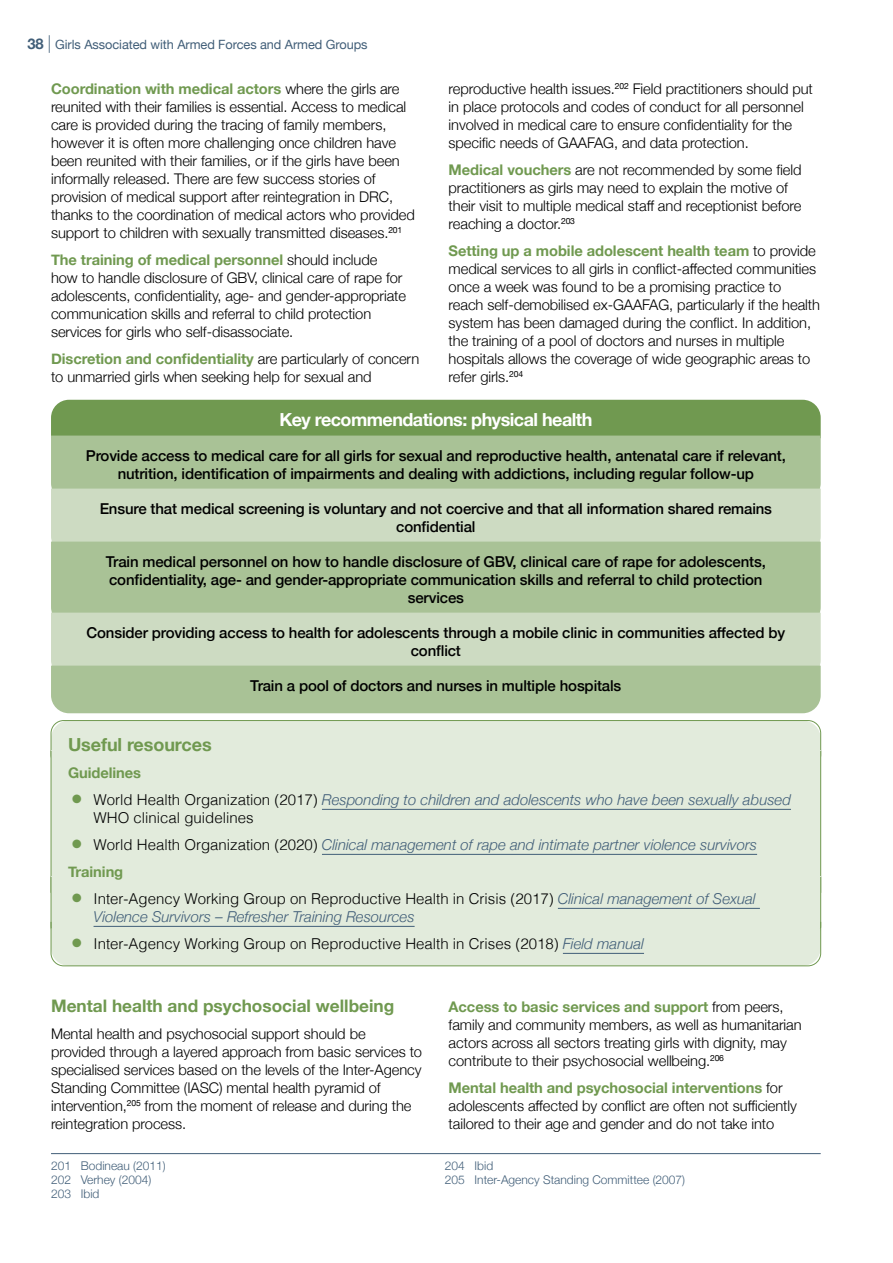
<style>
.page{position:relative;width:893px;height:1263px;background:#fff}
.page>*{position:absolute;margin:0;border:0;box-sizing:border-box;transform-origin:0 0}
.key_recommendations{font:700 18px "Helvetica Neue";letter-spacing:-.03em;color:#fff}
.Oskar_-_body_text{font:700 18px "Helvetica Neue";letter-spacing:-.005em;color:#709950}
.level_2_section_4{font:700 17.25px "Helvetica Neue";color:#709950}
.kety_recommendations{font:500 15px/18px "Helvetica Neue";letter-spacing:-.01em;color:#000;text-align:center}
.t1{font:italic 300 15px/18px "Helvetica Neue";color:#415e78}
.t2{font:300 15px "Helvetica";color:#000}
.Oskar_-_body_text-2{font:300 14.7px/18px "Helvetica Neue";letter-spacing:-.005em;color:#000}
.Oskar_-_body_text-3{font:700 14.7px "Helvetica Neue";letter-spacing:-.005em;color:#709950}
.t3{font:12.75px "Helvetica Neue";letter-spacing:-.005em;color:#415e78}
.t4{font:300 12px "Helvetica Neue";color:#415e78}
.s1{font-weight:700;font-size:14.7px}
.s2{font-weight:300;font-size:17.7px}
.s3{font-weight:700;color:#709950}
.s4{color:#709950}
.s5{font-family:"Helvetica";font-style:normal;color:#000}
.s6{font-family:"Helvetica Neue";font-style:italic;color:#415e78}
</style>
<div class="page">
<div style="left:51px;top:400px;width:770px;height:36px;background:#709950"></div>
<div style="left:51px;top:436px;width:770px;height:53px;background:#a9c296"></div>
<div style="left:51px;top:489px;width:770px;height:53px;background:#cddbc2"></div>
<div style="left:51px;top:542px;width:770px;height:71px;background:#a9c296"></div>
<div style="left:51px;top:613px;width:770px;height:53px;background:#cddbc2"></div>
<div style="left:51px;top:666px;width:770px;height:47px;background:#a9c296"></div>
<div style="left:51px;top:720px;width:770px;height:31px;background:#e2ebdc"></div>
<div style="left:51px;top:720px;width:770px;height:48px;border:1px solid #709950;border-radius:13px"></div>
<div style="left:51px;top:751px;width:770px;height:142px;background:#e2ebdc"></div>
<hr style="left:51px;top:751px;width:1px;height:142px;background:#709950">
<hr style="left:820px;top:751px;width:1px;height:142px;background:#709950">
<hr style="left:322px;top:809px;width:469px;height:1px;background:#415e78">
<hr style="left:322px;top:854px;width:435px;height:1px;background:#415e78">
<div style="left:50px;top:876px;width:772px;height:45px;background:#e2ebdc"></div>
<hr style="left:558px;top:908px;width:202px;height:1px;background:#415e78">
<svg style="left:50px;top:921px;width:772px;height:46px;background:#dee8d8"></svg>
<hr style="left:563px;top:953px;width:81px;height:1px;background:#415e78">
<hr style="left:51px;top:1153px;width:770px;height:1px;background:#415e78">
<p class="t3" style="left:28px;top:35px;width:342px"><span class="s1">38</span> <span class="s2">|</span> Girls Associated with Armed Forces and Armed Groups</p>
<p class="Oskar_-_body_text-2" style="left:51px;top:78px;width:365px"><span class="s3">Coordination with medical actors</span> where the girls are reunited with their families is essential. Access to medical care is provided during the tracing of family members, however it is often more challenging once children have been reunited with their families, or if the girls have been informally released. There are few success stories of provision of medical support after reintegration in DRC, thanks to the coordination of medical actors who provided support to children with sexually transmitted diseases.<sup>201</sup></p>
<p class="Oskar_-_body_text-2" style="left:51px;top:249px;width:357px"><span class="s3">The training of medical personnel</span> should include how to handle disclosure of GBV, clinical care of rape for adolescents, confidentiality, age- and gender-appropriate communication skills and referral to child protection services for girls who self-disassociate.</p>
<p class="Oskar_-_body_text-2" style="left:51px;top:348px;width:370px"><span class="s3">Discretion and confidentiality</span> are particularly of concern to unmarried girls when seeking help for sexual and</p>
<p class="Oskar_-_body_text-2" style="left:449px;top:78px;width:366px">reproductive health issues.<sup>202</sup> Field practitioners should put in place protocols and codes of conduct for all personnel involved in medical care to ensure confidentiality for the specific needs of GAAFAG, and data protection.</p>
<p class="Oskar_-_body_text-2" style="left:449px;top:159px;width:354px"><span class="s3">Medical vouchers</span> are not recommended by some field practitioners as girls may need to explain the motive of their visit to multiple medical staff and receptionist before reaching a doctor.<sup>203</sup></p>
<p class="Oskar_-_body_text-2" style="left:449px;top:240px;width:373px"><span class="s3">Setting up a mobile adolescent health team</span> to provide medical services to all girls in conflict-affected communities once a week was found to be a promising practice to<br>reach self-demobilised ex-GAAFAG, particularly if the health system has been damaged during the conflict. In addition, the training of a pool of doctors and nurses in multiple hospitals allows the coverage of wide geographic areas to refer girls.<sup>204</sup></p>
<p class="key_recommendations" style="left:279px;top:405px;width:315px">Key recommendations: physical health</p>
<p class="kety_recommendations" style="left:86px;top:445px;width:701px">Provide access to medical care for all girls for sexual and reproductive health, antenatal care if relevant, nutrition, identification of impairments and dealing with addictions, including regular follow-up</p>
<p class="kety_recommendations" style="left:100px;top:498px;width:674px">Ensure that medical screening is voluntary and not coercive and that all information shared remains confidential</p>
<p class="kety_recommendations" style="left:106px;top:551px;width:661px">Train medical personnel on how to handle disclosure of GBV, clinical care of rape for adolescents, confidentiality, age- and gender-appropriate communication skills and referral to child protection services</p>
<p class="kety_recommendations" style="left:87px;top:622px;width:700px">Consider providing access to health for adolescents through a mobile clinic in communities affected by conflict</p>
<p class="kety_recommendations" style="left:250px;top:675px;width:373px">Train a pool of doctors and nurses in multiple hospitals</p>
<p class="Oskar_-_body_text" style="left:68px;top:730px;width:145px">Useful resources</p>
<p class="Oskar_-_body_text-3" style="left:68px;top:761px;width:75px">Guidelines</p>
<p class="t1" style="left:94px;top:789px;width:699px;text-indent:-21px"><span class="s4">●</span> <span class="s5">World Health Organization (2017)</span> Responding to children and adolescents who have been sexually abused<br><span class="s5">WHO clinical guidelines</span></p>
<p class="t1" style="left:72px;top:834px;width:686px"><span class="s4">●</span> <span class="s5">World Health Organization (2020)</span> Clinical management of rape and intimate partner violence survivors</p>
<p class="Oskar_-_body_text-3" style="left:68px;top:860px;width:57px">Training</p>
<p class="t1" style="left:94px;top:888px;width:664px;text-indent:-21px"><span class="s4">●</span> <span class="s5">Inter-Agency Working Group on Reproductive Health in Crisis (2017)</span> Clinical management of Sexual<br>Violence Survivors – Refresher Training Resources</p>
<p class="t2" style="left:72px;top:931px;width:573px"><span class="s4">●</span> Inter-Agency Working Group on Reproductive Health in Crises (2018) <span class="s6">Field manual</span></p>
<p class="level_2_section_4" style="left:51px;top:992px;width:345px">Mental health and psychosocial wellbeing</p>
<p class="Oskar_-_body_text-2" style="left:51px;top:1023px;width:373px">Mental health and psychosocial support should be provided through a layered approach from basic services to specialised services based on the levels of the Inter-Agency Standing Committee (IASC) mental health pyramid of intervention,<sup>205</sup> from the moment of release and during the reintegration process.</p>
<p class="t4" style="left:51px;top:1156px;width:116px">201 Bodineau (2011)</p>
<p class="t4" style="left:51px;top:1170px;width:102px">202 Verhey (2004)</p>
<p class="t4" style="left:51px;top:1184px;width:50px">203 Ibid</p>
<p class="Oskar_-_body_text-2" style="left:449px;top:996px;width:355px"><span class="s3">Access to basic services and support</span> from peers, family and community members, as well as humanitarian actors across all sectors treating girls with dignity, may contribute to their psychosocial wellbeing.<sup>206</sup></p>
<p class="Oskar_-_body_text-2" style="left:449px;top:1077px;width:350px"><span class="s3">Mental health and psychosocial interventions</span> for adolescents affected by conflict are often not sufficiently tailored to their age and gender and do not take into</p>
<p class="t4" style="left:445px;top:1156px;width:50px">204 Ibid</p>
<p class="t4" style="left:445px;top:1170px;width:242px">205 Inter-Agency Standing Committee (2007)</p>
</div>
